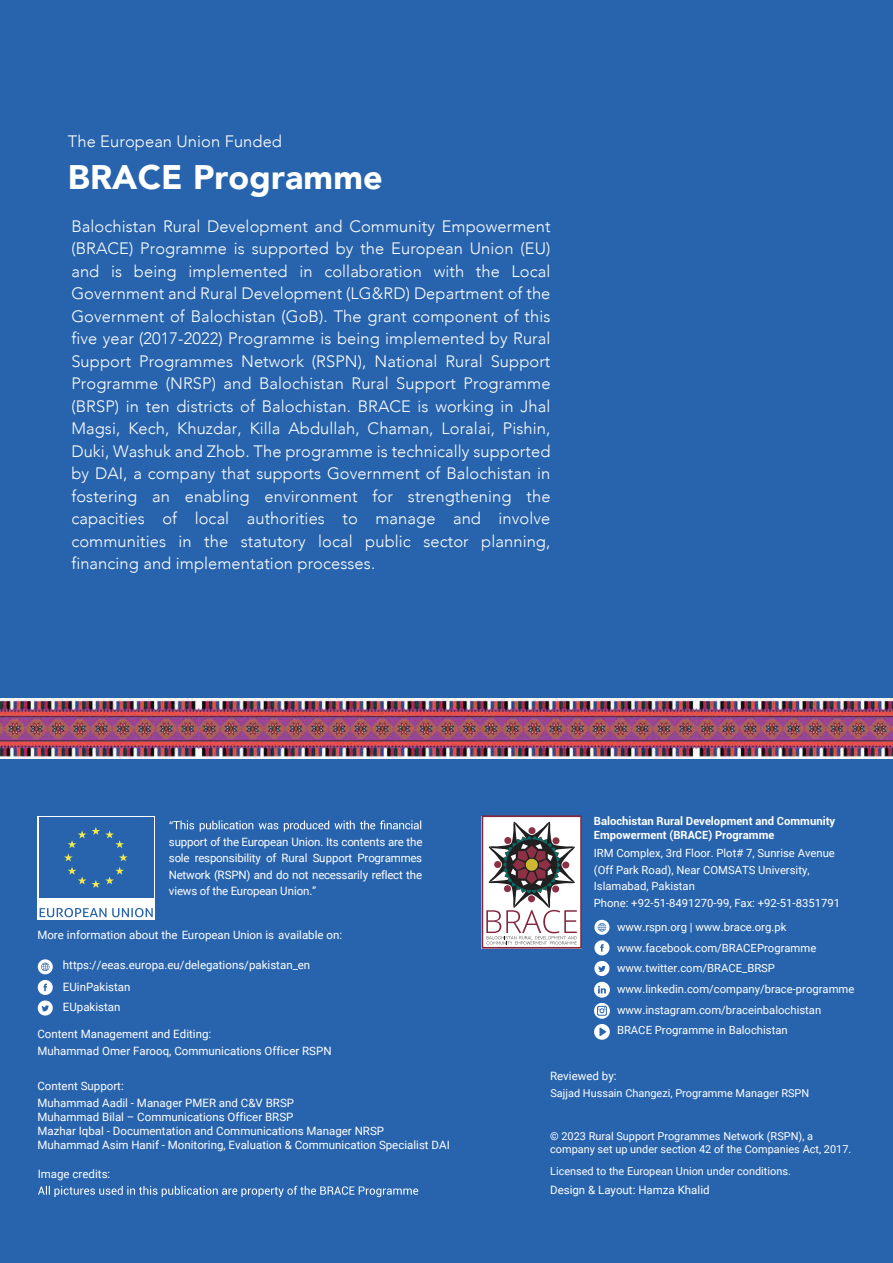
<style>
.page{position:relative;width:893px;height:1263px;background:#2864ad}
.page>*{position:absolute;margin:0;border:0;box-sizing:border-box;transform-origin:0 0}
.t1{font:900 34.05px "Avenir";letter-spacing:.005em;color:#fff}
.t2{font:300 16.5px/22.5px "Avenir";letter-spacing:.005em;color:#fff;text-align:justify}
.t3{font:11.55px/16.5px "Roboto";color:#fff}
.t4{font:11.25px/20.7px "Roboto";color:#fff}
.t5{font:700 11.25px/13.5px "Roboto";color:#fff}
.t6{font:10.95px/13px "Roboto";color:#fff}
</style>
<div class="page">
<img style="left:0;top:698px;width:893px;height:60px">
<svg style="left:170px;top:820px;width:251px;height:12px"></svg>
<svg style="left:38px;top:1186px;width:380px;height:11px"></svg>
<svg style="left:38px;top:980px;width:15px;height:35px"></svg>
<svg style="left:38px;top:959px;width:15px;height:15px"></svg>
<div style="left:37px;top:816px;width:118px;height:103px;background:#fff"></div>
<div style="left:39px;top:817px;width:114px;height:81px;background:#2864ad"></div>
<svg style="left:68px;top:867px;width:56px;height:21px"></svg>
<svg style="left:64px;top:827px;width:64px;height:34px"></svg>
<svg style="left:40px;top:908px;width:66px;height:9px"></svg>
<svg style="left:112px;top:908px;width:41px;height:9px"></svg>
<svg style="left:482px;top:816px;width:100px;height:132px;background:#bfb3b5"></svg>
<svg style="left:594px;top:982px;width:16px;height:15px"></svg>
<svg style="left:594px;top:1003px;width:16px;height:37px"></svg>
<svg style="left:594px;top:961px;width:15px;height:15px"></svg>
<svg style="left:594px;top:920px;width:15px;height:35px"></svg>
<p class="t2" style="left:68px;top:131px;width:216px">The European Union Funded</p>
<h1 class="t1" style="left:68px;top:148px;width:316px">BRACE Programme</h1>
<p class="t2" style="left:71px;top:215px;width:481px">Balochistan Rural Development and Community Empowerment (BRACE) Programme is supported by the European Union (EU) and is being implemented in collaboration with the Local Government and Rural Development (LG&amp;RD) Department of the Government of Balochistan (GoB). The grant component of this five year (2017-2022) Programme is being implemented by Rural Support Programmes Network (RSPN), National Rural Support Programme (NRSP) and Balochistan Rural Support Programme (BRSP) in ten districts of Balochistan. BRACE is working in Jhal Magsi, Kech, Khuzdar, Killa Abdullah, Chaman, Loralai, Pishin, Duki, Washuk and Zhob. The programme is technically supported by DAI, a company that supports Government of Balochistan in fostering an enabling environment for strengthening the capacities of local authorities to manage and involve communities in the statutory local public sector planning, financing and implementation processes.</p>
<p class="t3" style="left:169px;top:833px;width:255px;text-align:justify">support of the European Union. Its contents are the sole responsibility of Rural Support Programmes Network (RSPN) and do not necessarily reflect the views of the European Union.”</p>
<p class="t3" style="left:37px;top:926px;width:306px">More information about the European Union is available on:</p>
<p class="t3" style="left:63px;top:956px;width:249px">https://eeas.europa.eu/delegations/pakistan_en</p>
<p class="t3" style="left:63px;top:978px;width:69px">EUinPakistan</p>
<p class="t3" style="left:63px;top:998px;width:59px">EUpakistan</p>
<p class="t3" style="left:37px;top:1025px;width:296px;line-height:17px">Content Management and Editing:<br>Muhammad Omer Farooq, Communications Officer RSPN</p>
<p class="t3" style="left:37px;top:1077px;width:258px;line-height:17px">Content Support:<br>Muhammad Aadil - Manager PMER and C&amp;V BRSP</p>
<p class="t3" style="left:37px;top:1110px;width:414px;line-height:13.8px">Muhammad Bilal – Communications Officer BRSP<br>Mazhar Iqbal - Documentation and Communications Manager NRSP<br>Muhammad Asim Hanif - Monitoring, Evaluation &amp; Communication Specialist DAI</p>
<p class="t3" style="left:38px;top:1165px;width:74px">Image credits:</p>
<p class="t5" style="left:594px;top:814px;width:243px">Balochistan Rural Development and Community<br>Empowerment (BRACE) Programme</p>
<p class="t4" style="left:594px;top:844px;width:248px;line-height:16.6px">IRM Complex, 3rd Floor. Plot# 7, Sunrise Avenue (Off Park Road), Near COMSATS University, Islamabad, Pakistan<br>Phone: +92-51-8491270-99, Fax: +92-51-8351791</p>
<p class="t4" style="left:617px;top:916px;width:239px">www.rspn.org | www.brace.org.pk www.facebook.com/BRACEProgramme www.twitter.com/BRACE_BRSP www.linkedin.com/company/brace-programme www.instagram.com/braceinbalochistan BRACE Programme in Balochistan</p>
<p class="t3" style="left:550px;top:1067px;width:68px">Reviewed by:</p>
<p class="t6" style="left:550px;top:1086px;width:260px">Sajjad Hussain Changezi, Programme Manager RSPN</p>
<p class="t6" style="left:550px;top:1129px;width:303px">© 2023 Rural Support Programmes Network (RSPN), a company set up under section 42 of the Companies Act, 2017.</p>
<p class="t6" style="left:550px;top:1164px;width:242px">Licensed to the European Union under conditions.</p>
<p class="t3" style="left:550px;top:1181px;width:161px">Design &amp; Layout: Hamza Khalid</p>
</div>
